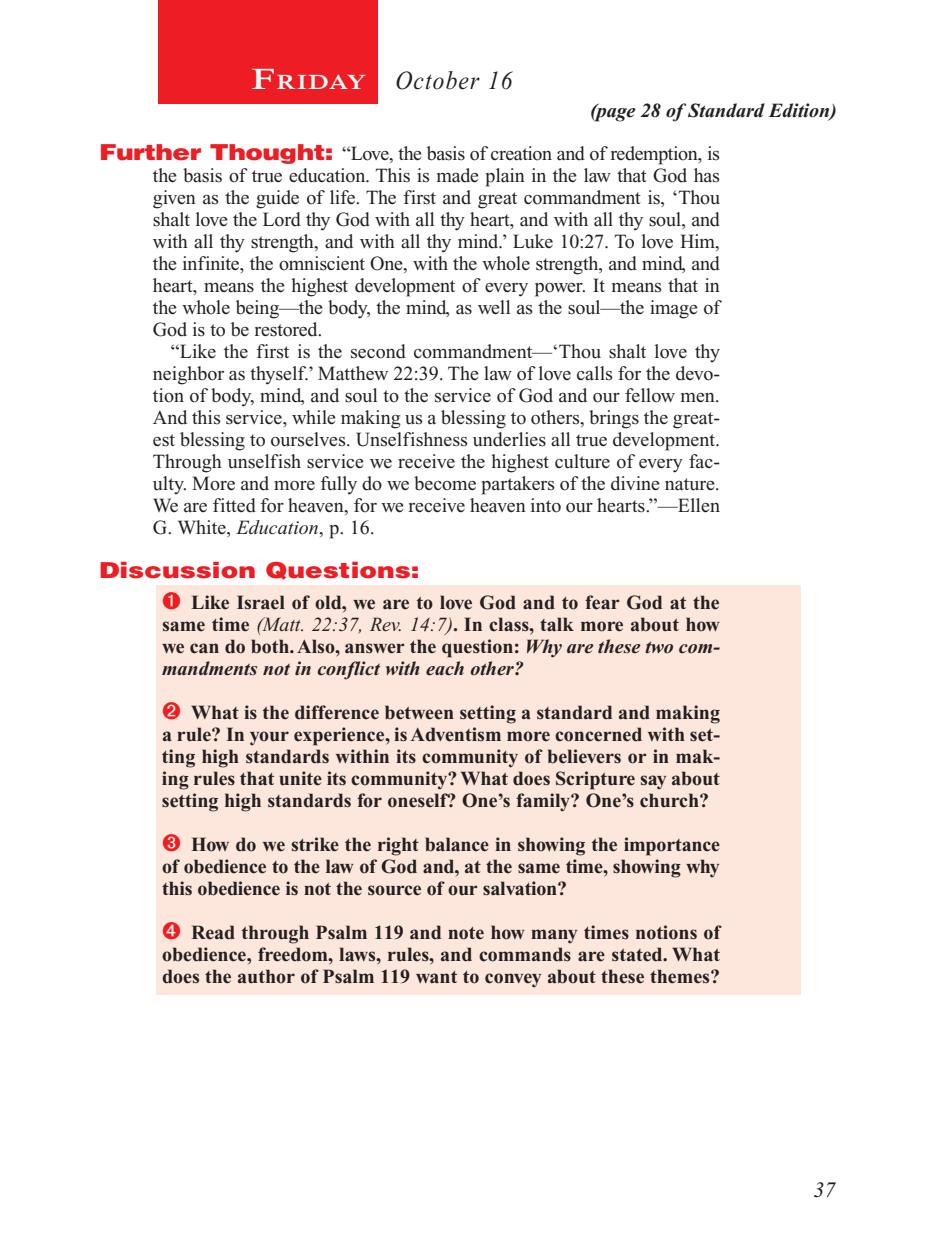
<style>
.page{position:relative;width:936px;height:1260px;background:#fff}
.page>*{position:absolute;margin:0;border:0;box-sizing:border-box;transform-origin:0 0}
.Lesson_Dates{font:italic 26px "Times New Roman PS Std";letter-spacing:.05em;color:#231f20;scale:.9 1}
.Question{font:900 22px "Helvetica LT Std";color:#ee1d23;scale:1.2 1}
.PageNumbers{font:italic 22px "Times New Roman PS Std";color:#231f20}
.Daily_Header{font:600 21px "Times NRMT Std";letter-spacing:.035em;color:#fff;scale:1.1 1}
.Numbered_Bullet_List{font:700 20px/22px "Times New Roman PS Std";color:#231f20;text-align:justify}
.Body{font:20px/22px "Times New Roman PS Std";color:#231f20;text-align:justify}
.Question_NO_SB{font:20px/22px "Times New Roman PS Std";letter-spacing:-.01em;color:#231f20;text-align:justify}
.Page_from_SE{font:italic 700 20px "Times New Roman PS Std";color:#231f20}
.s1{font-size:30px}
.s2{font-family:"Helvetica LT Std";font-weight:900;font-size:22px;color:#ee1d23}
.s3{font-style:italic}
.s4{font-weight:400;font-style:italic}
</style>
<div class="page">
<div style="left:158px;top:0;width:220px;height:103px;background:#ee1d23"></div>
<div style="left:157px;top:585px;width:644px;height:409px;background:#fde7dc"></div>
<p class="Daily_Header" style="left:252px;top:70px;width:106px"><span class="s1">F</span>riday</p>
<p class="Lesson_Dates" style="left:396px;top:66px;width:132px">October 16</p>
<p class="Page_from_SE" style="left:590px;top:100px;width:248px">(page 28 of Standard Edition)</p>
<p class="Question_NO_SB" style="left:153px;top:142px;width:569px;text-indent:-54px"><span class="s2">Further Thought:</span> “Love, the basis of creation and of redemption, is the basis of true education. This is made plain in the law that God has given as the guide of life. The first and great commandment is, ‘Thou shalt love the Lord thy God with all thy heart, and with all thy soul, and with all thy strength, and with all thy mind.’ Luke 10:27. To love Him, the infinite, the omniscient One, with the whole strength, and mind, and heart, means the highest development of every power. It means that in the whole being—the body, the mind, as well as the soul—the image of God is to be restored.</p>
<p class="Body" style="left:153px;top:340px;width:569px;text-indent:18px">“Like the first is the second commandment—‘Thou shalt love thy neighbor as thyself.’ Matthew 22:39. The law of love calls for the devo&shy;tion of body, mind, and soul to the service of God and our fellow men.<br>And this service, while making us a blessing to others, brings the great&shy;est blessing to ourselves. Unselfishness underlies all true development.<br>Through unselfish service we receive the highest culture of every fac&shy;ulty. More and more fully do we become partakers of the divine nature.<br>We are fitted for heaven, for we receive heaven into our hearts.”—Ellen G. White, <span class="s3">Education</span>, p. 16.</p>
<p class="Question" style="left:99px;top:556px;width:269px">Discussion Questions:</p>
<p class="Numbered_Bullet_List" style="left:162px;top:591px;width:560px;text-indent:29px">Like Israel of old, we are to love God and to fear God at the same time <span class="s4">(Matt. 22:37, Rev. 14:7)</span>. In class, talk more about how we can do both. Also, answer the question: <span class="s3">Why are these two com&shy;mandments not in conflict with each other?</span></p>
<p class="Numbered_Bullet_List" style="left:162px;top:701px;width:560px;text-indent:29px">What is the difference between setting a standard and making a rule? In your experience, is Adventism more concerned with set&shy;ting high standards within its community of believers or in mak&shy;ing rules that unite its community? What does Scripture say about setting high standards for oneself? One’s family? One’s church?</p>
<p class="Numbered_Bullet_List" style="left:162px;top:833px;width:559px;text-indent:29px">How do we strike the right balance in showing the importance of obedience to the law of God and, at the same time, showing why this obedience is not the source of our salvation?</p>
<p class="Numbered_Bullet_List" style="left:162px;top:921px;width:560px;text-indent:29px">Read through Psalm 119 and note how many times notions of obedience, freedom, laws, rules, and commands are stated. What does the author of Psalm 119 want to convey about these themes?</p>
<p class="PageNumbers" style="left:813px;top:1178px;width:23px">37</p>
</div>
